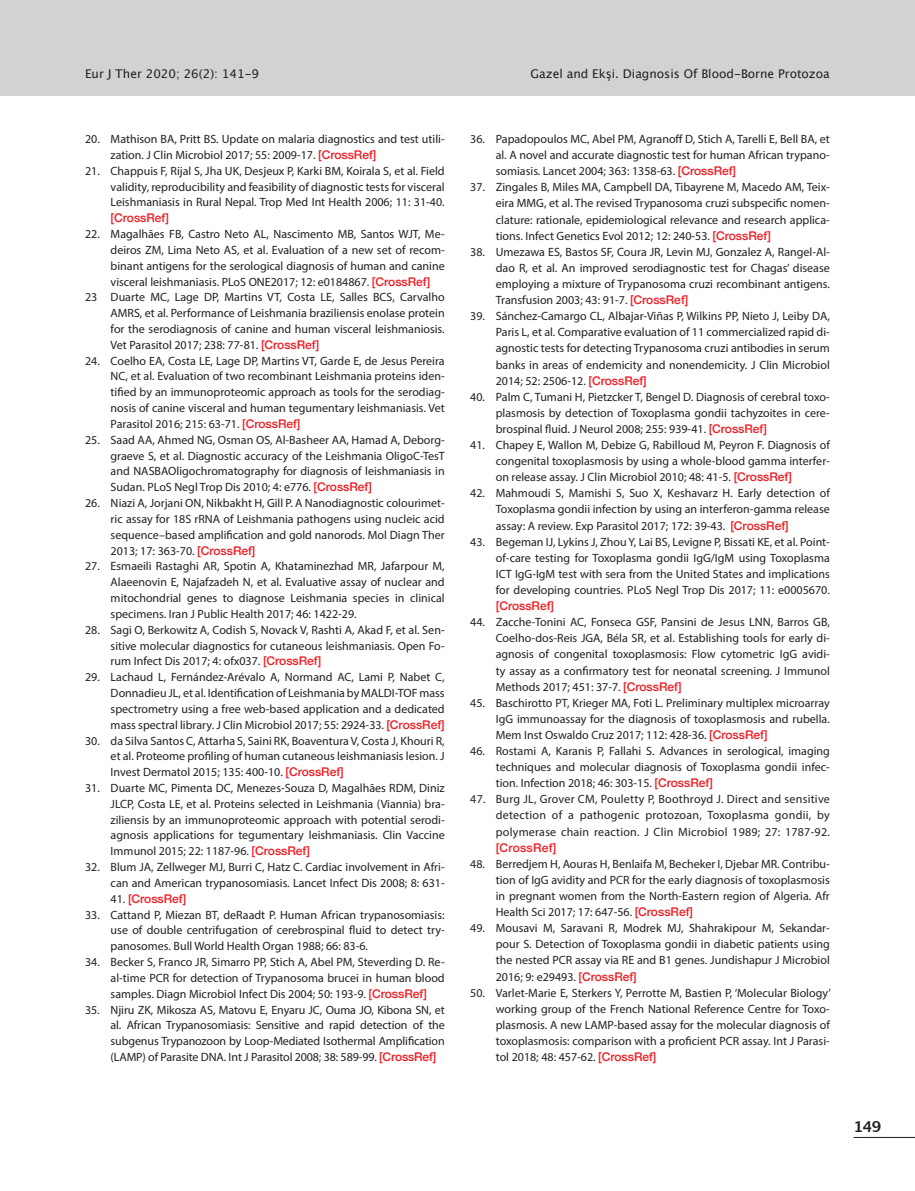
<style>
.page{position:relative;width:915px;height:1191px;background:#fff}
.page>*{position:absolute;margin:0;border:0;box-sizing:border-box;transform-origin:0 0}
.t1{font:700 15px "Lucida Grande";color:#231f20}
.t2{font:12px/16px "Myriad Pro";color:#231f20;text-align:justify}
.t3{font:12px "Lucida Grande";color:#231f20}
.t4{font:500 12px "Helvetica Neue";color:#ee1d23}
.s1{font-family:"Helvetica Neue";font-weight:500;color:#ee1d23}
.s2{font-family:"Myriad Pro";font-weight:400;color:#231f20}
</style>
<div class="page">
<div style="left:0;top:0;width:914px;height:95px;background:#d1d2d4"></div>
<hr style="left:853px;top:1137px;width:61px;height:1px;background:#231f20">
<p class="t3" style="left:85px;top:66px;width:175px">Eur J Ther 2020; 26(2): 141-9</p>
<p class="t3" style="left:530px;top:66px;width:300px">Gazel and Ekşi. Diagnosis Of Blood-Borne Protozoa</p>
<p class="t2" style="left:111px;top:131px;width:335px;text-indent:-26px">20. Mathison BA, Pritt BS. Update on malaria diagnostics and test utili&shy;zation. J Clin Microbiol 2017; 55: 2009-17. <span class="s1">[CrossRef]</span></p>
<p class="t2" style="left:111px;top:163px;width:335px;text-indent:-26px">21. Chappuis F, Rijal S, Jha UK, Desjeux P, Karki BM, Koirala S, et al. Field validity, reproducibility and feasibility of diagnostic tests for visceral Leishmaniasis in Rural Nepal. Trop Med Int Health 2006; 11: 31-40. <span class="s1">[CrossRef]</span></p>
<p class="t2" style="left:111px;top:226px;width:335px;text-indent:-26px">22. Magalhães FB, Castro Neto AL, Nascimento MB, Santos WJT, Me&shy;deiros ZM, Lima Neto AS, et al. Evaluation of a new set of recom&shy;binant antigens for the serological diagnosis of human and canine visceral leishmaniasis. PLoS ONE2017; 12: e0184867. <span class="s1">[CrossRef]</span></p>
<p class="t2" style="left:111px;top:289px;width:335px;text-indent:-26px">23 Duarte MC, Lage DP, Martins VT, Costa LE, Salles BCS, Carvalho AMRS, et al. Performance of Leishmania braziliensis enolase protein for the serodiagnosis of canine and human visceral leishmaniosis.<br>Vet Parasitol 2017; 238: 77-81. <span class="s1">[CrossRef]</span></p>
<p class="t2" style="left:111px;top:352px;width:335px;text-indent:-26px">24. Coelho EA, Costa LE, Lage DP, Martins VT, Garde E, de Jesus Pereira NC, et al. Evaluation of two recombinant Leishmania proteins iden&shy;tified by an immunoproteomic approach as tools for the serodiag&shy;nosis of canine visceral and human tegumentary leishmaniasis. Vet Parasitol 2016; 215: 63-71. <span class="s1">[CrossRef]</span></p>
<p class="t2" style="left:111px;top:432px;width:335px;text-indent:-26px">25. Saad AA, Ahmed NG, Osman OS, Al-Basheer AA, Hamad A, Deborg&shy;graeve S, et al. Diagnostic accuracy of the Leishmania OligoC-TesT and NASBAOligochromatography for diagnosis of leishmaniasis in Sudan. PLoS Negl Trop Dis 2010; 4: e776. <span class="s1">[CrossRef]</span></p>
<p class="t2" style="left:111px;top:495px;width:335px;text-indent:-26px">26. Niazi A, Jorjani ON, Nikbakht H, Gill P. A Nanodiagnostic colourimet&shy;ric assay for 18S rRNA of Leishmania pathogens using nucleic acid sequence–based amplification and gold nanorods. Mol Diagn Ther 2013; 17: 363-70. <span class="s1">[CrossRef]</span></p>
<p class="t2" style="left:111px;top:558px;width:335px;text-indent:-26px">27. Esmaeili Rastaghi AR, Spotin A, Khataminezhad MR, Jafarpour M, Alaeenovin E, Najafzadeh N, et al. Evaluative assay of nuclear and mitochondrial genes to diagnose Leishmania species in clinical specimens. Iran J Public Health 2017; 46: 1422-29.</p>
<p class="t2" style="left:111px;top:621px;width:335px;text-indent:-26px">28. Sagi O, Berkowitz A, Codish S, Novack V, Rashti A, Akad F, et al. Sen&shy;sitive molecular diagnostics for cutaneous leishmaniasis. Open Fo&shy;rum Infect Dis 2017; 4: ofx037. <span class="s1">[CrossRef]</span></p>
<p class="t2" style="left:111px;top:669px;width:335px;text-indent:-26px">29. Lachaud L, Fernández-Arévalo A, Normand AC, Lami P, Nabet C, Donnadieu JL, et al. Identification of Leishmania by MALDI-TOF mass spectrometry using a free web-based application and a dedicated mass spectral library. J Clin Microbiol 2017; 55: 2924-33. <span class="s1">[CrossRef]</span></p>
<p class="t2" style="left:111px;top:732px;width:335px;text-indent:-26px">30. da Silva Santos C, Attarha S, Saini RK, Boaventura V, Costa J, Khouri R, et al. Proteome profiling of human cutaneous leishmaniasis lesion. J Invest Dermatol 2015; 135: 400-10. <span class="s1">[CrossRef]</span></p>
<p class="t2" style="left:111px;top:780px;width:335px;text-indent:-26px">31. Duarte MC, Pimenta DC, Menezes-Souza D, Magalhães RDM, Diniz JLCP, Costa LE, et al. Proteins selected in Leishmania (Viannia) bra&shy;ziliensis by an immunoproteomic approach with potential serodi&shy;agnosis applications for tegumentary leishmaniasis. Clin Vaccine Immunol 2015; 22: 1187-96. <span class="s1">[CrossRef]</span></p>
<p class="t2" style="left:85px;top:859px;width:361px;text-align:right">32. Blum JA, Zellweger MJ, Burri C, Hatz C. Cardiac involvement in Afri&shy;can and American trypanosomiasis. Lancet Infect Dis 2008; 8: 631-</p>
<p class="t4" style="left:111px;top:889px;width:77px"><span class="s2">41.</span> [CrossRef]</p>
<p class="t2" style="left:111px;top:906px;width:335px;text-indent:-26px">33. Cattand P, Miezan BT, deRaadt P. Human African trypanosomiasis: use of double centrifugation of cerebrospinal fluid to detect try&shy;panosomes. Bull World Health Organ 1988; 66: 83-6.</p>
<p class="t2" style="left:111px;top:954px;width:335px;text-indent:-26px">34. Becker S, Franco JR, Simarro PP, Stich A, Abel PM, Steverding D. Re&shy;al-time PCR for detection of Trypanosoma brucei in human blood samples. Diagn Microbiol Infect Dis 2004; 50: 193-9. <span class="s1">[CrossRef]</span></p>
<p class="t2" style="left:111px;top:1001px;width:335px;text-indent:-26px">35. Njiru ZK, Mikosza AS, Matovu E, Enyaru JC, Ouma JO, Kibona SN, et al. African Trypanosomiasis: Sensitive and rapid detection of the subgenus Trypanozoon by Loop-Mediated Isothermal Amplification (LAMP) of Parasite DNA. Int J Parasitol 2008; 38: 589-99. <span class="s1">[CrossRef]</span></p>
<p class="t2" style="left:495px;top:131px;width:335px;text-indent:-26px">36. Papadopoulos MC, Abel PM, Agranoff D, Stich A, Tarelli E, Bell BA, et al. A novel and accurate diagnostic test for human African trypano&shy;somiasis. Lancet 2004; 363: 1358-63. <span class="s1">[CrossRef]</span></p>
<p class="t2" style="left:495px;top:179px;width:335px;text-indent:-26px">37. Zingales B, Miles MA, Campbell DA, Tibayrene M, Macedo AM, Teix&shy;eira MMG, et al. The revised Trypanosoma cruzi subspecific nomen&shy;clature: rationale, epidemiological relevance and research applica&shy;tions. Infect Genetics Evol 2012; 12: 240-53. <span class="s1">[CrossRef]</span></p>
<p class="t2" style="left:495px;top:243px;width:335px;text-indent:-26px">38. Umezawa ES, Bastos SF, Coura JR, Levin MJ, Gonzalez A, Rangel-Al&shy;dao R, et al. An improved serodiagnostic test for Chagas’ disease employing a mixture of Trypanosoma cruzi recombinant antigens.<br>Transfusion 2003; 43: 91-7. <span class="s1">[CrossRef]</span></p>
<p class="t2" style="left:495px;top:308px;width:335px;text-indent:-26px">39. Sánchez-Camargo CL, Albajar-Viñas P, Wilkins PP, Nieto J, Leiby DA, Paris L, et al. Comparative evaluation of 11 commercialized rapid di&shy;agnostic tests for detecting Trypanosoma cruzi antibodies in serum banks in areas of endemicity and nonendemicity. J Clin Microbiol 2014; 52: 2506-12. <span class="s1">[CrossRef]</span></p>
<p class="t2" style="left:495px;top:388px;width:335px;text-indent:-26px">40. Palm C, Tumani H, Pietzcker T, Bengel D. Diagnosis of cerebral toxo&shy;plasmosis by detection of Toxoplasma gondii tachyzoites in cere&shy;brospinal fluid. J Neurol 2008; 255: 939-41. <span class="s1">[CrossRef]</span></p>
<p class="t2" style="left:495px;top:437px;width:335px;text-indent:-26px">41. Chapey E, Wallon M, Debize G, Rabilloud M, Peyron F. Diagnosis of congenital toxoplasmosis by using a whole-blood gamma interfer&shy;on release assay. J Clin Microbiol 2010; 48: 41-5. <span class="s1">[CrossRef]</span></p>
<p class="t2" style="left:495px;top:485px;width:335px;text-indent:-26px">42. Mahmoudi S, Mamishi S, Suo X, Keshavarz H. Early detection of Toxoplasma gondii infection by using an interferon-gamma release assay: A review. Exp Parasitol 2017; 172: 39-43. <span class="s1">[CrossRef]</span></p>
<p class="t2" style="left:495px;top:533px;width:335px;text-indent:-26px">43. Begeman IJ, Lykins J, Zhou Y, Lai BS, Levigne P, Bissati KE, et al. Point&shy;of-care testing for Toxoplasma gondii IgG/IgM using Toxoplasma ICT IgG-IgM test with sera from the United States and implications for developing countries. PLoS Negl Trop Dis 2017; 11: e0005670. <span class="s1">[CrossRef]</span></p>
<p class="t2" style="left:495px;top:614px;width:335px;text-indent:-26px">44. Zacche-Tonini AC, Fonseca GSF, Pansini de Jesus LNN, Barros GB, Coelho-dos-Reis JGA, Béla SR, et al. Establishing tools for early di&shy;agnosis of congenital toxoplasmosis: Flow cytometric IgG avidi&shy;ty assay as a confirmatory test for neonatal screening. J Immunol Methods 2017; 451: 37-7. <span class="s1">[CrossRef]</span></p>
<p class="t2" style="left:495px;top:694px;width:335px;text-indent:-26px">45. Baschirotto PT, Krieger MA, Foti L. Preliminary multiplex microarray IgG immunoassay for the diagnosis of toxoplasmosis and rubella.<br>Mem Inst Oswaldo Cruz 2017; 112: 428-36. <span class="s1">[CrossRef]</span></p>
<p class="t2" style="left:495px;top:743px;width:335px;text-indent:-26px">46. Rostami A, Karanis P, Fallahi S. Advances in serological, imaging techniques and molecular diagnosis of Toxoplasma gondii infec&shy;tion. Infection 2018; 46: 303-15. <span class="s1">[CrossRef]</span></p>
<p class="t2" style="left:495px;top:791px;width:335px;text-indent:-26px">47. Burg JL, Grover CM, Pouletty P, Boothroyd J. Direct and sensitive detection of a pathogenic protozoan, Toxoplasma gondii, by polymerase chain reaction. J Clin Microbiol 1989; 27: 1787-92. <span class="s1">[CrossRef]</span></p>
<p class="t2" style="left:495px;top:855px;width:335px;text-indent:-26px">48. Berredjem H, Aouras H, Benlaifa M, Becheker I, Djebar MR. Contribu&shy;tion of IgG avidity and PCR for the early diagnosis of toxoplasmosis in pregnant women from the North-Eastern region of Algeria. Afr Health Sci 2017; 17: 647-56. <span class="s1">[CrossRef]</span></p>
<p class="t2" style="left:495px;top:920px;width:335px;text-indent:-26px">49. Mousavi M, Saravani R, Modrek MJ, Shahrakipour M, Sekandar&shy;pour S. Detection of Toxoplasma gondii in diabetic patients using the nested PCR assay via RE and B1 genes. Jundishapur J Microbiol 2016; 9: e29493. <span class="s1">[CrossRef]</span></p>
<p class="t2" style="left:495px;top:984px;width:336px;text-indent:-26px">50. Varlet-Marie E, Sterkers Y, Perrotte M, Bastien P, ‘Molecular Biology’ working group of the French National Reference Centre for Toxo&shy;plasmosis. A new LAMP-based assay for the molecular diagnosis of toxoplasmosis: comparison with a proficient PCR assay. Int J Parasi&shy;tol 2018; 48: 457-62. <span class="s1">[CrossRef]</span></p>
<p class="t1" style="left:853px;top:1114px;width:29px">149</p>
</div>
